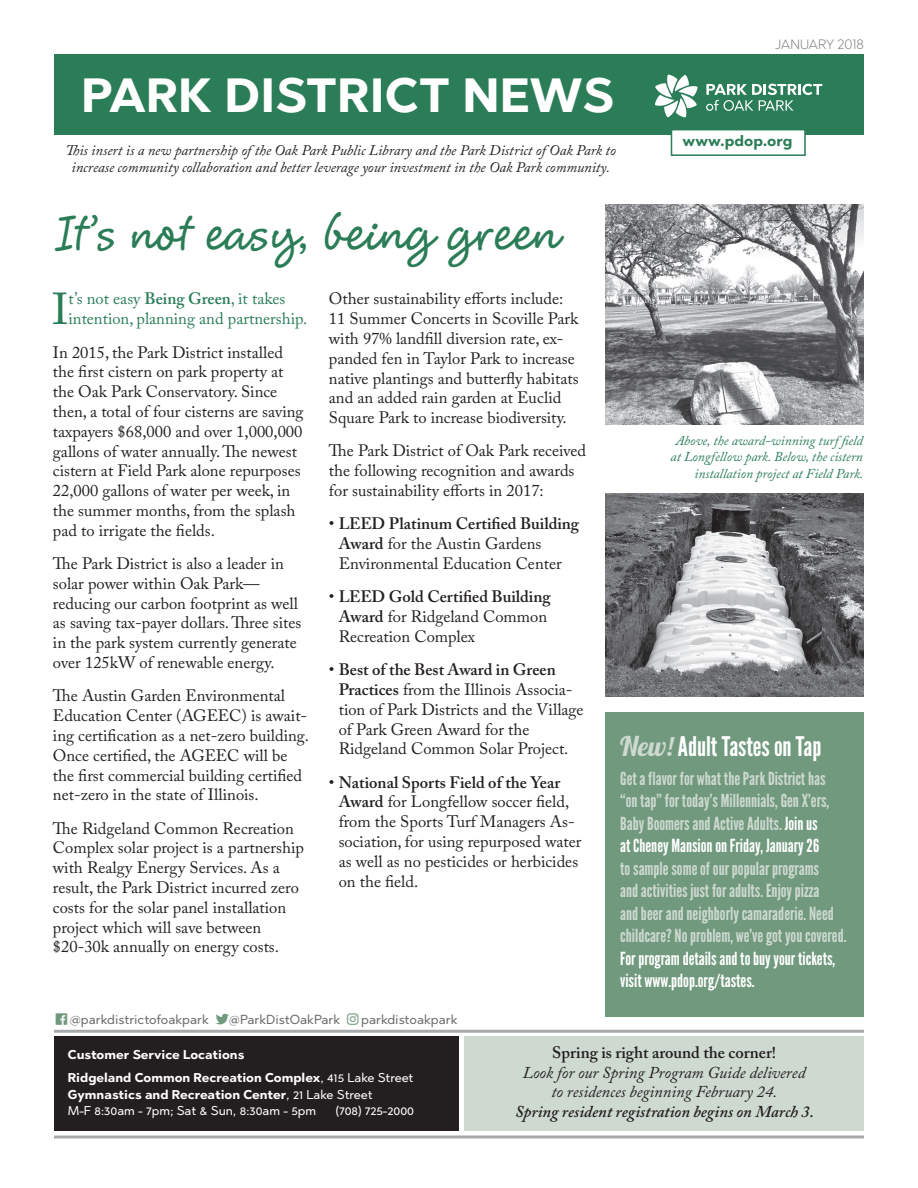
<style>
.page{position:relative;width:918px;height:1188px;background:#fff}
.page>*{position:absolute;margin:0;border:0;box-sizing:border-box;transform-origin:0 0}
.t1{font:700 48px "Abrade";letter-spacing:.01em;color:#fff}
.t2{font:700 46.5px "Cluff Hmk";color:#2a7d57}
.t3{font:44.4px "Adobe Caslon Pro";color:#2a7d57}
.t4{font:27px "League Gothic";letter-spacing:-.005em;color:#fff}
.t5{font:18px/22.5px "League Gothic";color:#ced9d0}
.t6{font:18px/22.5px "League Gothic";color:#fff}
.t7{font:16.5px/19.8px "Adobe Caslon Pro";color:#231f20}
.t8{font:italic 16.5px/19.8px "Adobe Caslon Pro";color:#231f20;text-align:center}
.t9{font:16.5px/19.8px "Adobe Caslon Pro";color:#2a7d57}
.t10{font:italic 600 16.5px "Adobe Caslon Pro";color:#231f20}
.t11{font:600 16.5px "Adobe Caslon Pro";color:#231f20}
.t12{font:700 15px "Abrade";color:#2a7d57}
.t13{font:italic 14.7px/17.5px "Adobe Caslon Pro";color:#231f20;text-align:center}
.t14{font:italic 13.5px/16.2px "Adobe Caslon Pro";color:#2a7d57;text-align:right}
.t15{font:300 13.5px "Abrade";color:#6c6d70}
.t16{font:13.2px "Abrade";color:#6c6d70}
.t17{font:12.75px/16.5px "Abrade";color:#fff}
.t18{font:700 12.75px/23.2px "Abrade";color:#fff}
.s1{font-weight:600}
.s2{font-family:"Lobster 1.4";color:#ced9d0}
.s3{color:#fff}
.s4{font-weight:400}
.s5{font-weight:700}
</style>
<div class="page">
<div style="left:464px;top:1036px;width:400px;height:94px;background:#ced9d0"></div>
<div style="left:54px;top:54px;width:810px;height:81px;background:#2a7d57"></div>
<svg style="left:706px;top:84px;width:116px;height:27px"></svg>
<svg style="left:655px;top:75px;width:43px;height:42px"></svg>
<div style="left:671px;top:129px;width:135px;height:27px;background:#fff;border:2px solid #2a7d57"></div>
<hr style="left:54px;top:1136px;width:810px;height:2px;background:#a8a9ad">
<hr style="left:54px;top:1030px;width:810px;height:3px;background:#a8a9ad">
<div style="left:54px;top:1036px;width:405px;height:94px;background:#231f20"></div>
<img style="left:605px;top:204px;width:258px;height:221px">
<img style="left:605px;top:493px;width:258px;height:203px">
<div style="left:605px;top:712px;width:258px;height:305px;background:#70997e"></div>
<h1 class="t1" style="left:82px;top:63px;width:534px">PARK DISTRICT NEWS</h1>
<p class="t13" style="left:65px;top:141px;width:552px">This insert is a new partnership of the Oak Park Public Library and the Park District of Oak Park to increase community collaboration and better leverage your investment in the Oak Park community.</p>
<h2 class="t2" style="left:54px;top:204px;width:505px">It’s not easy, being green</h2>
<p class="t15" style="left:775px;top:35px;width:91px">JANUARY 2018</p>
<p class="t12" style="left:682px;top:131px;width:112px">www.pdop.org</p>
<h3 class="t3" style="left:52px;top:283px;width:18px">I</h3>
<p class="t9" style="left:69px;top:289px;width:240px">t’s not easy <span class="s1">Being Green</span>, it takes intention, planning and partnership.</p>
<p class="t7" style="left:53px;top:342px;width:252px">In 2015, the Park District installed the first cistern on park property at the Oak Park Conservatory. Since then, a total of four cisterns are saving taxpayers $68,000 and over 1,000,000 gallons of water annually. The newest cistern at Field Park alone repurposes 22,000 gallons of water per week, in the summer months, from the splash pad to irrigate the fields.</p>
<p class="t7" style="left:53px;top:553px;width:250px">The Park District is also a leader in solar power within Oak Park— reducing our carbon footprint as well as saving tax-payer dollars. Three sites in the park system currently generate over 125kW of renewable energy.</p>
<p class="t7" style="left:53px;top:686px;width:257px">The Austin Garden Environmental Education Center (AGEEC) is await&shy;ing certification as a net-zero building.<br>Once certified, the AGEEC will be the first commercial building certified net-zero in the state of Illinois.</p>
<p class="t7" style="left:53px;top:818px;width:252px">The Ridgeland Common Recreation Complex solar project is a partnership with Realgy Energy Services. As a result, the Park District incurred zero costs for the solar panel installation project which will save between $20-30k annually on energy costs.</p>
<p class="t7" style="left:329px;top:289px;width:251px">Other sustainability efforts include:<br>11 Summer Concerts in Scoville Park with 97% landfill diversion rate, ex&shy;panded fen in Taylor Park to increase native plantings and butterfly habitats and an added rain garden at Euclid Square Park to increase biodiversity.</p>
<p class="t7" style="left:329px;top:441px;width:259px">The Park District of Oak Park received the following recognition and awards for sustainability efforts in 2017:</p>
<p class="t7" style="left:339px;top:514px;width:242px;text-indent:-10px">• <span class="s1">LEED Platinum Certified Building<br>Award</span> for the Austin Gardens<br>Environmental Education Center</p>
<p class="t7" style="left:339px;top:587px;width:213px;text-indent:-10px">• <span class="s1">LEED Gold Certified Building<br>Award</span> for Ridgeland Common<br>Recreation Complex</p>
<p class="t7" style="left:339px;top:660px;width:246px;text-indent:-10px">• <span class="s1">Best of the Best Award in Green Practices</span> from the Illinois Associa&shy;tion of Park Districts and the Village of Park Green Award for the Ridgeland Common Solar Project.</p>
<p class="t7" style="left:339px;top:772px;width:244px;text-indent:-10px">• <span class="s1">National Sports Field of the Year<br>Award</span> for Longfellow soccer field, from the Sports Turf Managers As&shy;sociation, for using repurposed water as well as no pesticides or herbicides on the field.</p>
<p class="t16" style="left:70px;top:1010px;width:141px">@parkdistrictofoakpark</p>
<p class="t16" style="left:229px;top:1010px;width:113px">@ParkDistOakPark</p>
<p class="t16" style="left:361px;top:1010px;width:98px">parkdistoakpark</p>
<p class="t14" style="left:671px;top:432px;width:194px">Above, the award-winning turf field at Longfellow park. Below, the cistern installation project at Field Park.</p>
<h3 class="t4" style="left:620px;top:730px;width:203px"><span class="s2">New!</span> Adult Tastes on Tap</h3>
<p class="t5" style="left:620px;top:767px;width:211px">Get a flavor for what the Park District has “on tap” for today’s Millennials, Gen X’ers, Baby Boomers and Active Adults. <span class="s3">Join us at Cheney Mansion on Friday, January 26</span></p>
<p class="t5" style="left:620px;top:857px;width:228px">to sample some of our popular programs<br>and activities just for adults. Enjoy pizza<br>and beer and neighborly camaraderie. Need childcare? No problem, we’ve got you covered.</p>
<p class="t6" style="left:620px;top:947px;width:217px">For program details and to buy your tickets, visit www.pdop.org/tastes.</p>
<p class="t18" style="left:68px;top:1043px;width:347px">Customer Service Locations<br>Ridgeland Common Recreation Complex<span class="s4">, 415 Lake Street</span></p>
<p class="t17" style="left:68px;top:1086px;width:306px"><span class="s5">Gymnastics and Recreation Center</span>, 21 Lake Street<br>M-F 8:30am - 7pm; Sat &amp; Sun, 8:30am - 5pm</p>
<p class="t17" style="left:336px;top:1102px;width:80px">(708) 725-2000</p>
<p class="t11" style="left:552px;top:1043px;width:226px">Spring is right around the corner!</p>
<p class="t8" style="left:523px;top:1062px;width:284px">Look for our Spring Program Guide delivered to residences beginning February 24.</p>
<p class="t10" style="left:515px;top:1102px;width:300px">Spring resident registration begins on March 3.</p>
</div>
